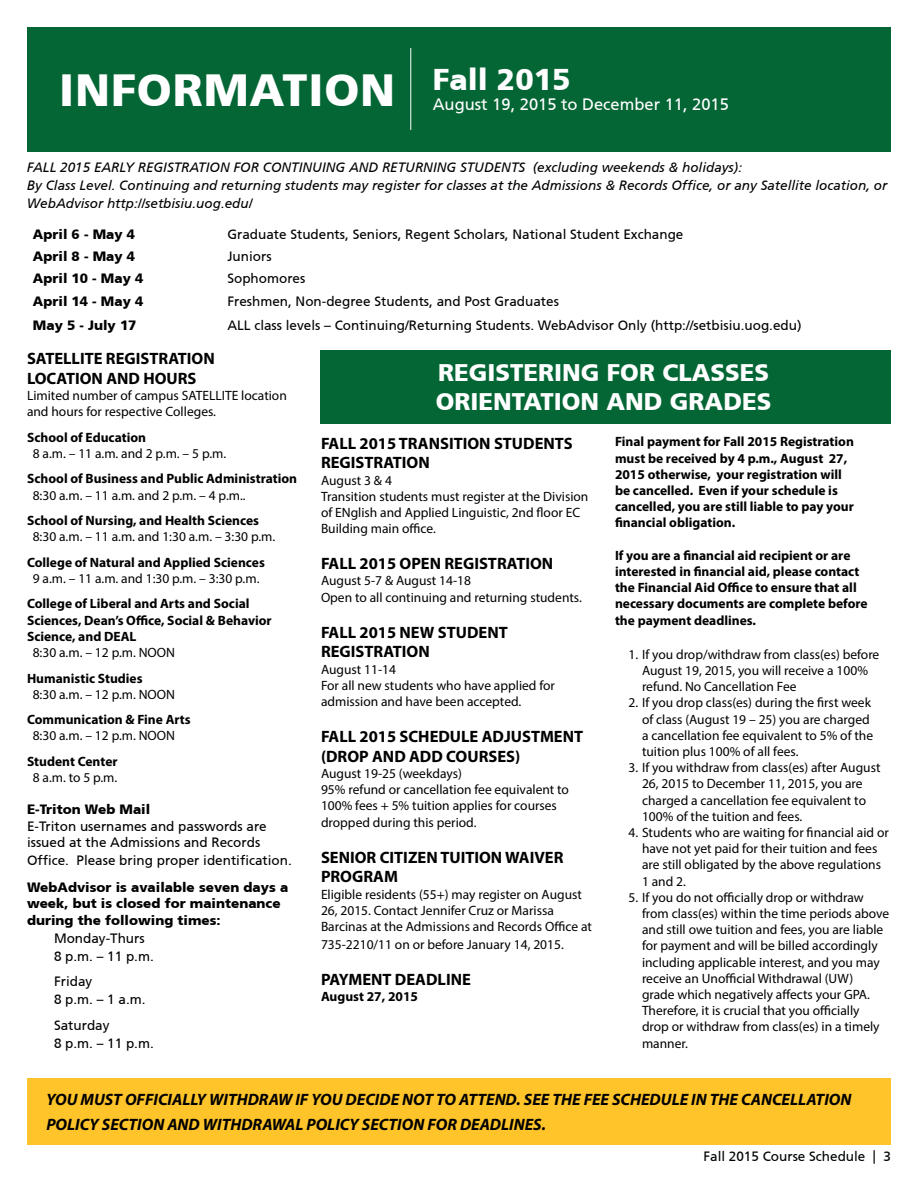
<style>
.page{position:relative;width:918px;height:1188px;background:#fff}
.page>*{position:absolute;margin:0;border:0;box-sizing:border-box;transform-origin:0 0}
.t1{font:900 45px "Frutiger CE";letter-spacing:.02em;color:#fff}
.t2{font:900 30px "Frutiger CE";color:#fff}
.t3{font:900 24px/28.8px "Frutiger CE";color:#fff}
.t4{font:700 16.5px/19.8px "Myriad Pro";color:#000}
.t5{font:italic 700 16.5px/25.5px "Myriad Pro";color:#000}
.t6{font:16.5px "Frutiger CE";color:#fff}
.t7{font:13.5px/16.2px "Myriad Pro";color:#000}
.t8{font:700 13.5px/16.2px "Myriad Pro";color:#000}
.t9{font:13.5px/18px "Frutiger CE";color:#000}
.t10{font:italic 13.5px/18px "Frutiger CE";color:#000}
.t11{font:900 13.5px/16.5px "Frutiger CE";color:#000}
</style>
<div class="page">
<div style="left:27px;top:27px;width:864px;height:124px;background:#046635"></div>
<div style="left:321px;top:350px;width:570px;height:74px;background:#046635"></div>
<div style="left:27px;top:1078px;width:864px;height:67px;background:#ffc429"></div>
<hr style="left:410px;top:48px;width:1px;height:82px;background:#fff">
<h1 class="t1" style="left:59px;top:63px;width:338px">INFORMATION</h1>
<h2 class="t2" style="left:433px;top:62px;width:139px">Fall 2015</h2>
<p class="t6" style="left:433px;top:95px;width:298px">August 19, 2015 to December 11, 2015</p>
<p class="t10" style="left:27px;top:158px;width:862px">FALL 2015 EARLY REGISTRATION FOR CONTINUING AND RETURNING STUDENTS (excluding weekends &amp; holidays):<br>By Class Level. Continuing and returning students may register for classes at the Admissions &amp; Records Office, or any Satellite location, or<br>WebAdvisor http://setbisiu.uog.edu/</p>
<p class="t11" style="left:33px;top:226px;width:104px">April 6 - May 4</p>
<p class="t9" style="left:227px;top:225px;width:458px">Graduate Students, Seniors, Regent Scholars, National Student Exchange</p>
<p class="t11" style="left:33px;top:248px;width:104px">April 8 - May 4</p>
<p class="t9" style="left:227px;top:247px;width:46px">Juniors</p>
<p class="t11" style="left:33px;top:270px;width:112px">April 10 - May 4</p>
<p class="t9" style="left:227px;top:269px;width:80px">Sophomores</p>
<p class="t11" style="left:33px;top:293px;width:112px">April 14 - May 4</p>
<p class="t9" style="left:227px;top:292px;width:333px">Freshmen, Non-degree Students, and Post Graduates</p>
<p class="t11" style="left:33px;top:317px;width:105px">May 5 - July 17</p>
<p class="t9" style="left:227px;top:317px;width:576px">ALL class levels – Continuing/Returning Students. WebAdvisor Only (http://setbisiu.uog.edu)</p>
<p class="t4" style="left:27px;top:348px;width:189px">SATELLITE REGISTRATION<br>LOCATION AND HOURS</p>
<p class="t7" style="left:27px;top:387px;width:261px">Limited number of campus SATELLITE location and hours for respective Colleges.</p>
<p class="t8" style="left:27px;top:429px;width:121px">School of Education</p>
<p class="t7" style="left:33px;top:445px;width:195px">8 a.m. – 11 a.m. and 2 p.m. – 5 p.m.</p>
<p class="t8" style="left:27px;top:470px;width:272px">School of Business and Public Administration</p>
<p class="t7" style="left:33px;top:487px;width:214px">8:30 a.m. – 11 a.m. and 2 p.m. – 4 p.m..</p>
<p class="t8" style="left:27px;top:512px;width:234px">School of Nursing, and Health Sciences</p>
<p class="t7" style="left:33px;top:528px;width:244px">8:30 a.m. – 11 a.m. and 1:30 a.m. – 3:30 p.m.</p>
<p class="t8" style="left:27px;top:554px;width:239px">College of Natural and Applied Sciences</p>
<p class="t7" style="left:33px;top:570px;width:228px">9 a.m. – 11 a.m. and 1:30 p.m. – 3:30 p.m.</p>
<p class="t8" style="left:27px;top:595px;width:246px">College of Liberal and Arts and Social<br>Sciences, Dean’s Office, Social &amp; Behavior<br>Science, and DEAL</p>
<p class="t7" style="left:33px;top:644px;width:144px">8:30 a.m. – 12 p.m. NOON</p>
<p class="t8" style="left:27px;top:669px;width:117px">Humanistic Studies</p>
<p class="t7" style="left:33px;top:686px;width:144px">8:30 a.m. – 12 p.m. NOON</p>
<p class="t8" style="left:27px;top:711px;width:165px">Communication &amp; Fine Arts</p>
<p class="t7" style="left:33px;top:728px;width:144px">8:30 a.m. – 12 p.m. NOON</p>
<p class="t8" style="left:27px;top:753px;width:92px">Student Center</p>
<p class="t7" style="left:33px;top:769px;width:86px">8 a.m. to 5 p.m.</p>
<p class="t11" style="left:27px;top:801px;width:125px">E-Triton Web Mail</p>
<p class="t9" style="left:27px;top:818px;width:241px;line-height:16.5px">E-Triton usernames and passwords are issued at the Admissions and Records</p>
<p class="t9" style="left:27px;top:851px;width:266px">Office. Please bring proper identification.</p>
<p class="t11" style="left:27px;top:879px;width:263px">WebAdvisor is available seven days a week, but is closed for maintenance during the following times:</p>
<p class="t9" style="left:54px;top:929px;width:101px">Monday-Thurs<br>8 p.m. – 11 p.m.</p>
<p class="t9" style="left:54px;top:973px;width:93px">Friday<br>8 p.m. – 1 a.m.</p>
<p class="t9" style="left:54px;top:1016px;width:101px">Saturday<br>8 p.m. – 11 p.m.</p>
<h3 class="t3" style="left:436px;top:359px;width:337px">REGISTERING FOR CLASSES<br>ORIENTATION AND GRADES</h3>
<p class="t4" style="left:321px;top:433px;width:253px">FALL 2015 TRANSITION STUDENTS<br>REGISTRATION</p>
<p class="t7" style="left:321px;top:472px;width:269px">August 3 &amp; 4<br>Transition students must register at the Division of ENglish and Applied Linguistic, 2nd floor EC<br>Building main office.</p>
<p class="t4" style="left:321px;top:553px;width:234px">FALL 2015 OPEN REGISTRATION</p>
<p class="t7" style="left:321px;top:573px;width:262px">August 5-7 &amp; August 14-18<br>Open to all continuing and returning students.</p>
<p class="t4" style="left:321px;top:622px;width:188px">FALL 2015 NEW STUDENT<br>REGISTRATION</p>
<p class="t7" style="left:321px;top:661px;width:236px">August 11-14<br>For all new students who have applied for admission and have been accepted.</p>
<p class="t4" style="left:321px;top:726px;width:264px">FALL 2015 SCHEDULE ADJUSTMENT (DROP AND ADD COURSES)</p>
<p class="t7" style="left:321px;top:765px;width:250px">August 19-25 (weekdays)<br>95% refund or cancellation fee equivalent to 100% fees + 5% tuition applies for courses dropped during this period.</p>
<p class="t4" style="left:321px;top:847px;width:244px">SENIOR CITIZEN TUITION WAIVER<br>PROGRAM</p>
<p class="t7" style="left:321px;top:886px;width:273px">Eligible residents (55+) may register on August<br>26, 2015. Contact Jennifer Cruz or Marissa<br>Barcinas at the Admissions and Records Office at</p>
<p class="t7" style="left:321px;top:936px;width:244px">735-2210/11 on or before January 14, 2015.</p>
<p class="t4" style="left:321px;top:969px;width:151px">PAYMENT DEADLINE</p>
<p class="t8" style="left:321px;top:988px;width:99px">August 27, 2015</p>
<p class="t8" style="left:615px;top:433px;width:240px">Final payment for Fall 2015 Registration must be received by 4 p.m., August 27, 2015 otherwise, your registration will be cancelled. Even if your schedule is cancelled, you are still liable to pay your financial obligation.</p>
<p class="t8" style="left:615px;top:547px;width:254px">If you are a financial aid recipient or are interested in financial aid, please contact the Financial Aid Office to ensure that all necessary documents are complete before the payment deadlines.</p>
<p class="t7" style="left:642px;top:646px;width:239px;text-indent:-14px">1. If you drop/withdraw from class(es) before<br>August 19, 2015, you will receive a 100% refund. No Cancellation Fee</p>
<p class="t7" style="left:642px;top:695px;width:233px;text-indent:-14px">2. If you drop class(es) during the first week of class (August 19 – 25) you are charged a cancellation fee equivalent to 5% of the tuition plus 100% of all fees.</p>
<p class="t7" style="left:642px;top:759px;width:240px;text-indent:-14px">3. If you withdraw from class(es) after August 26, 2015 to December 11, 2015, you are charged a cancellation fee equivalent to 100% of the tuition and fees.</p>
<p class="t7" style="left:642px;top:824px;width:248px;text-indent:-14px">4. Students who are waiting for financial aid or have not yet paid for their tuition and fees are still obligated by the above regulations 1 and 2.</p>
<p class="t7" style="left:642px;top:889px;width:249px;text-indent:-14px">5. If you do not officially drop or withdraw from class(es) within the time periods above and still owe tuition and fees, you are liable for payment and will be billed accordingly including applicable interest, and you may receive an Unofficial Withdrawal (UW) grade which negatively affects your GPA.<br>Therefore, it is crucial that you officially drop or withdraw from class(es) in a timely manner.</p>
<p class="t5" style="left:46px;top:1086px;width:807px">YOU MUST OFFICIALLY WITHDRAW IF YOU DECIDE NOT TO ATTEND. SEE THE FEE SCHEDULE IN THE CANCELLATION<br>POLICY SECTION AND WITHDRAWAL POLICY SECTION FOR DEADLINES.</p>
<p class="t9" style="left:703px;top:1147px;width:189px">Fall 2015 Course Schedule | 3</p>
</div>
